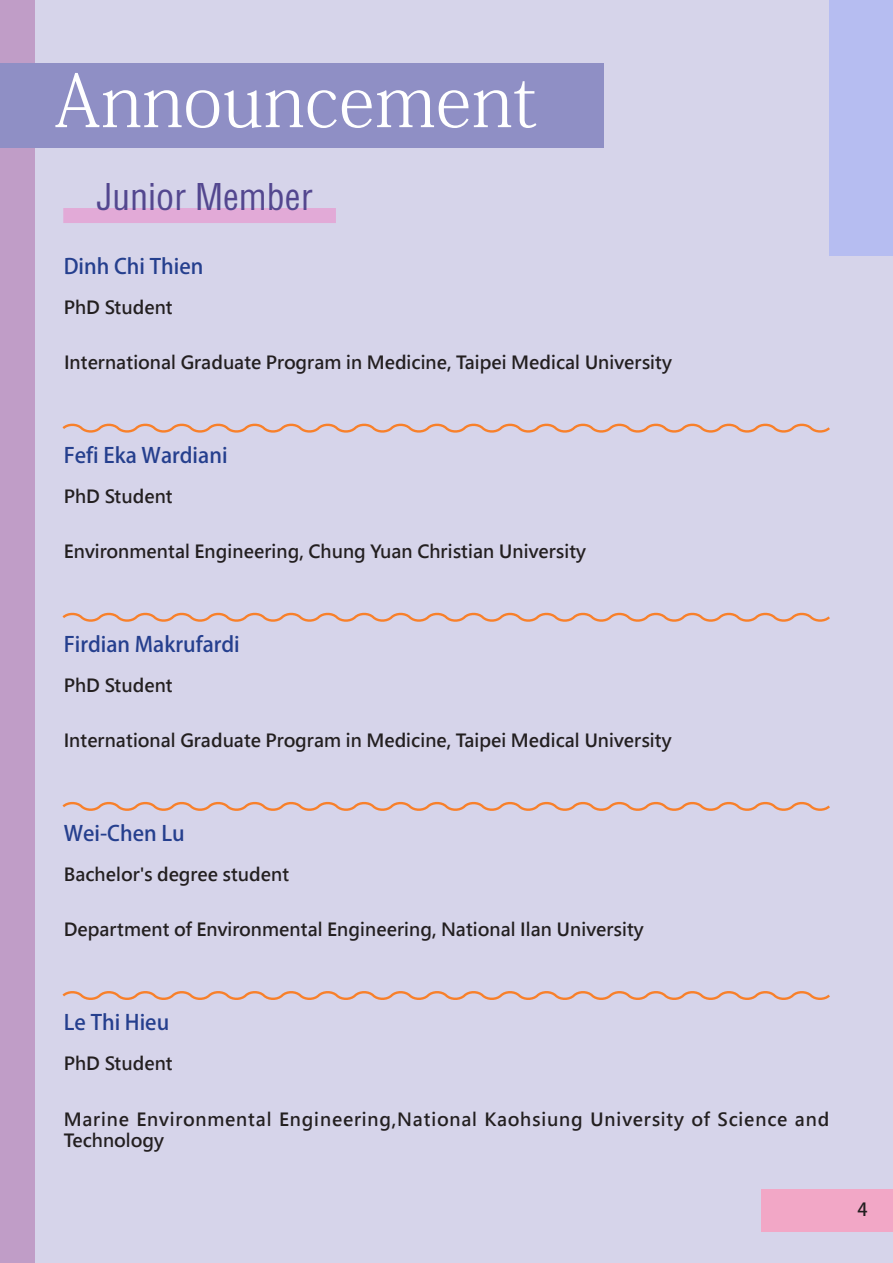
<style>
.page{position:relative;width:893px;height:1263px;background:#d6d4ea}
.page>*{position:absolute;margin:0;border:0;box-sizing:border-box;transform-origin:0 0}
.t1{font:72px "Adobe Fangsong Std";color:#fff}
.t2{font:36px "FZYTK GBK1 0";color:#53478f}
.t3{font:700 21px "Adobe Fan Heiti Std";color:#253f8e}
.t4{font:700 18px "Microsoft Jheng Hei";color:#231f20}
.t5{font:700 18px/21.6px "Microsoft Jheng Hei";letter-spacing:.04em;color:#231f20}
.t6{font:700 18px "Adobe Fan Heiti Std";color:#231f20}
</style>
<div class="page">
<div style="left:0;top:0;width:34px;height:1263px;background:#c09dc7"></div>
<div style="left:63px;top:208px;width:273px;height:15px;background:#e2aad7"></div>
<div style="left:829px;top:0;width:64px;height:255px;background:#b6bdf1"></div>
<svg style="left:62px;top:423px;width:768px;height:10px"></svg>
<svg style="left:62px;top:612px;width:768px;height:10px"></svg>
<svg style="left:62px;top:801px;width:768px;height:10px"></svg>
<svg style="left:62px;top:991px;width:768px;height:9px"></svg>
<div style="left:762px;top:1189px;width:131px;height:43px;background:#f2a7c6"></div>
<div style="left:0;top:64px;width:604px;height:84px;background:#8f8fc5"></div>
<p class="t1" style="left:54px;top:56px;width:484px">Announcement</p>
<p class="t2" style="left:96px;top:175px;width:218px">Junior Member</p>
<p class="t3" style="left:64px;top:253px;width:141px">Dinh Chi Thien</p>
<p class="t4" style="left:64px;top:296px;width:111px">PhD Student</p>
<p class="t4" style="left:64px;top:351px;width:609px">International Graduate Program in Medicine, Taipei Medical University</p>
<p class="t3" style="left:64px;top:443px;width:165px">Fefi Eka Wardiani</p>
<p class="t4" style="left:64px;top:485px;width:111px">PhD Student</p>
<p class="t4" style="left:64px;top:540px;width:524px">Environmental Engineering, Chung Yuan Christian University</p>
<p class="t3" style="left:64px;top:632px;width:178px">Firdian Makrufardi</p>
<p class="t4" style="left:64px;top:674px;width:111px">PhD Student</p>
<p class="t4" style="left:64px;top:729px;width:609px">International Graduate Program in Medicine, Taipei Medical University</p>
<p class="t3" style="left:64px;top:821px;width:123px">Wei-Chen Lu</p>
<p class="t4" style="left:64px;top:863px;width:227px">Bachelor's degree student</p>
<p class="t4" style="left:64px;top:918px;width:581px">Department of Environmental Engineering, National Ilan University</p>
<p class="t3" style="left:64px;top:1010px;width:107px">Le Thi Hieu</p>
<p class="t4" style="left:64px;top:1052px;width:111px">PhD Student</p>
<p class="t5" style="left:64px;top:1108px;width:767px">Marine Environmental Engineering,National Kaohsiung University of Science and<br>Technology</p>
<p class="t6" style="left:857px;top:1198px;width:12px">4</p>
</div>
